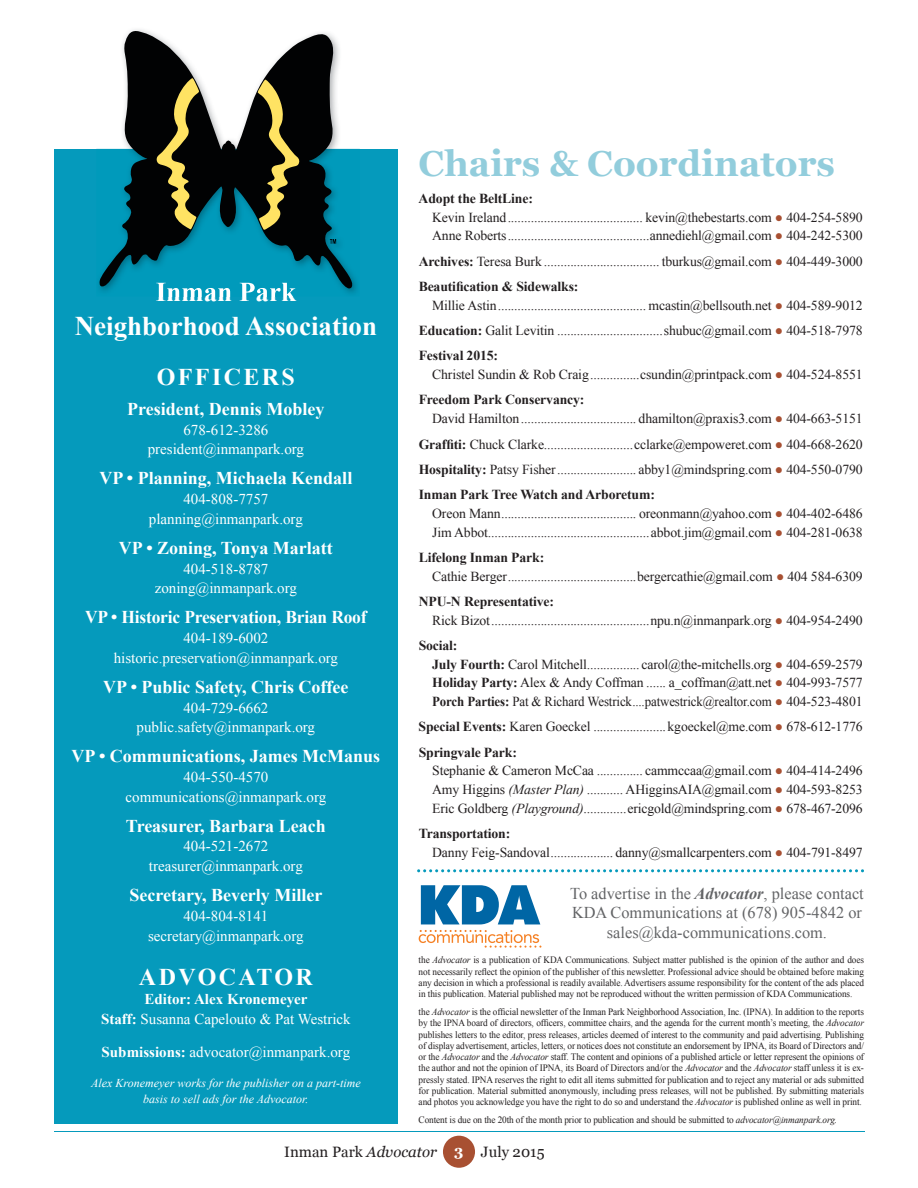
<style>
.page{position:relative;width:918px;height:1188px;background:#fff}
.page>*{position:absolute;margin:0;border:0;box-sizing:border-box;transform-origin:0 0}
.t1{font:700 36px "Georgia";color:#92cddc}
.t2{font:700 27px/34px "Times New Roman";color:#fff;text-align:center}
.t3{font:700 24px "Times New Roman";letter-spacing:.1em;color:#fff}
.t4{font:700 18px "Times New Roman";color:#fff}
.t5{font:16.5px/19.8px "Times New Roman";color:#636466;text-align:center}
.t6{font:15px/19.6px "Times New Roman";color:#fff;text-align:center}
.t7{font:15px "Georgia";color:#231f20}
.t8{font:13.8px/18.6px "Times New Roman";letter-spacing:-.01em;color:#231f20}
.t9{font:italic 12px/16px "Times New Roman";color:#fff;text-align:center}
.t10{font:9.75px/11.2px "Times New Roman";letter-spacing:-.01em;color:#231f20;text-align:justify;scale:.95 1}
.s1{font-weight:700}
.s2{color:#a85032}
.s3{font-style:italic}
.s4{font-weight:700;font-style:italic}
.s5{font-weight:700;color:#fff}
</style>
<div class="page">
<div style="left:443px;top:1136px;width:32px;height:32px;background:#a85032;border-radius:50%"></div>
<hr style="left:54px;top:1131px;width:810px;height:1px;background:#059abc">
<div style="left:54px;top:149px;width:343px;height:974px;background:#059abc"></div>
<img style="left:158px;top:288px;width:138px;height:8px">
<svg style="left:100px;top:31px;width:252px;height:257px"></svg>
<svg style="left:156px;top:77px;width:44px;height:153px"></svg>
<svg style="left:257px;top:80px;width:43px;height:151px"></svg>
<svg style="left:330px;top:239px;width:6px;height:5px"></svg>
<svg style="left:419px;top:930px;width:122px;height:18px"></svg>
<svg style="left:421px;top:885px;width:119px;height:39px"></svg>
<svg style="left:417px;top:869px;width:447px;height:3px"></svg>
<h2 class="t2" style="left:75px;top:274px;width:304px">Inman Park<br>Neighborhood Association</h2>
<h3 class="t3" style="left:157px;top:360px;width:140px">OFFICERS</h3>
<h3 class="t4" style="left:127px;top:397px;width:199px">President, Dennis Mobley</h3>
<p class="t6" style="left:148px;top:420px;width:158px">678-612-3286 president@inmanpark.org</p>
<h3 class="t4" style="left:99px;top:466px;width:254px">VP • Planning, Michaela Kendall</h3>
<p class="t6" style="left:149px;top:489px;width:155px">404-808-7757 planning@inmanpark.org</p>
<h3 class="t4" style="left:119px;top:535px;width:215px">VP • Zoning, Tonya Marlatt</h3>
<p class="t6" style="left:155px;top:559px;width:144px">404-518-8787 zoning@inmanpark.org</p>
<h3 class="t4" style="left:85px;top:605px;width:283px">VP • Historic Preservation, Brian Roof</h3>
<p class="t6" style="left:114px;top:628px;width:226px">404-189-6002 historic.preservation@inmanpark.org</p>
<h3 class="t4" style="left:103px;top:674px;width:247px">VP • Public Safety, Chris Coffee</h3>
<p class="t6" style="left:137px;top:697px;width:180px">404-729-6662 public.safety@inmanpark.org</p>
<h3 class="t4" style="left:72px;top:744px;width:310px">VP • Communications, James McManus</h3>
<p class="t6" style="left:126px;top:767px;width:202px">404-550-4570 communications@inmanpark.org</p>
<h3 class="t4" style="left:126px;top:813px;width:201px">Treasurer, Barbara Leach</h3>
<p class="t6" style="left:149px;top:836px;width:155px">404-521-2672 treasurer@inmanpark.org</p>
<h3 class="t4" style="left:129px;top:883px;width:195px">Secretary, Beverly Miller</h3>
<p class="t6" style="left:148px;top:906px;width:157px">404-804-8141 secretary@inmanpark.org</p>
<h3 class="t3" style="left:139px;top:960px;width:175px">ADVOCATOR</h3>
<p class="t6" style="left:101px;top:989px;width:251px"><span class="s1">Editor: Alex Kronemeyer<br>Staff:</span> Susanna Capelouto &amp; Pat Westrick</p>
<p class="t6" style="left:102px;top:1042px;width:250px"><span class="s1">Submissions:</span> advocator@inmanpark.org</p>
<p class="t9" style="left:91px;top:1075px;width:271px">Alex Kronemeyer works for the publisher on a part-time basis to sell ads for the Advocator.</p>
<h1 class="t1" style="left:419px;top:137px;width:418px">Chairs &amp; Coordinators</h1>
<p class="t8" style="left:432px;top:189px;width:432px;text-indent:-14px"><span class="s1">Adopt the BeltLine:<br></span>Kevin Ireland ......................................... kevin@thebestarts.com <span class="s2">●</span> 404-254-5890<br>Anne Roberts ...........................................annediehl@gmail.com <span class="s2">●</span> 404-242-5300</p>
<p class="t8" style="left:419px;top:248px;width:445px;line-height:25.3px"><span class="s1">Archives:</span> Teresa Burk ................................... tburkus@gmail.com <span class="s2">●</span> 404-449-3000<br><span class="s1">Beautification &amp; Sidewalks:</span></p>
<p class="t8" style="left:419px;top:292px;width:445px;line-height:25.3px;text-align:justify;text-indent:14px">Millie Astin ............................................. mcastin@bellsouth.net <span class="s2">●</span> 404-589-9012<br><span class="s1">Education:</span> Galit Levitin ................................shubuc@gmail.com <span class="s2">●</span> 404-518-7978<br><span class="s1">Festival 2015:</span></p>
<p class="t8" style="left:419px;top:362px;width:445px;line-height:25.3px;text-indent:14px">Christel Sundin &amp; Rob Craig ...............csundin@printpack.com <span class="s2">●</span> 404-524-8551<br><span class="s1">Freedom Park Conservancy:</span></p>
<p class="t8" style="left:419px;top:406px;width:445px;line-height:25.3px;text-align:justify;text-indent:13px">David Hamilton ................................... dhamilton@praxis3.com <span class="s2">●</span> 404-663-5151<br><span class="s1">Graffiti:</span> Chuck Clarke...........................cclarke@empoweret.com <span class="s2">●</span> 404-668-2620<br><span class="s1">Hospitality:</span> Patsy Fisher ........................ abby1@mindspring.com <span class="s2">●</span> 404-550-0790<br><span class="s1">Inman Park Tree Watch and Arboretum:</span></p>
<p class="t8" style="left:432px;top:504px;width:432px">Oreon Mann ......................................... oreonmann@yahoo.com <span class="s2">●</span> 404-402-6486<br>Jim Abbot .................................................abbot.jim@gmail.com <span class="s2">●</span> 404-281-0638</p>
<p class="t8" style="left:432px;top:548px;width:432px;text-indent:-14px"><span class="s1">Lifelong Inman Park:<br></span>Cathie Berger .......................................bergercathie@gmail.com <span class="s2">●</span> 404 584-6309</p>
<p class="t8" style="left:432px;top:592px;width:432px;text-indent:-14px"><span class="s1">NPU-N Representative:<br></span>Rick Bizot ................................................npu.n@inmanpark.org <span class="s2">●</span> 404-954-2490</p>
<p class="t8" style="left:432px;top:636px;width:432px;text-indent:-13px"><span class="s1">Social:<br>July Fourth:</span> Carol Mitchell ................ carol@the-mitchells.org <span class="s2">●</span> 404-659-2579<br><span class="s1">Holiday Party:</span> Alex &amp; Andy Coffman ...... a_coffman@att.net <span class="s2">●</span> 404-993-7577<br><span class="s1">Porch Parties:</span> Pat &amp; Richard Westrick ....patwestrick@realtor.com <span class="s2">●</span> 404-523-4801</p>
<p class="t8" style="left:419px;top:714px;width:446px;line-height:25.3px"><span class="s1">Special Events:</span> Karen Goeckel ......................kgoeckel@me.com <span class="s2">●</span> 678-612-1776<br><span class="s1">Springvale Park:</span></p>
<p class="t8" style="left:432px;top:761px;width:432px;text-align:justify">Stephanie &amp; Cameron McCaa .............. cammccaa@gmail.com <span class="s2">●</span> 404-414-2496<br>Amy Higgins <span class="s3">(Master Plan)</span> ........... AHigginsAIA@gmail.com <span class="s2">●</span> 404-593-8253<br>Eric Goldberg <span class="s3">(Playground)</span> .............ericgold@mindspring.com <span class="s2">●</span> 678-467-2096</p>
<p class="t8" style="left:432px;top:824px;width:432px;text-indent:-14px"><span class="s1">Transportation:<br></span>Danny Feig-Sandoval ................... danny@smallcarpenters.com <span class="s2">●</span> 404-791-8497</p>
<p class="t5" style="left:570px;top:883px;width:295px">To advertise in the <span class="s4">Advocator</span>, please contact<br>KDA Communications at (678) 905-4842 or sales@kda-communications.com.</p>
<p class="t10" style="left:419px;top:954px;width:470px">the <span class="s3">Advocator</span> is a publication of KDA Communications. Subject matter published is the opinion of the author and does not necessarily reflect the opinion of the publisher of this newsletter. Professional advice should be obtained before making any decision in which a professional is readily available. Advertisers assume responsibility for the content of the ads placed in this publication. Material published may not be reproduced without the written permission of KDA Communications.</p>
<p class="t10" style="left:419px;top:1006px;width:470px">the <span class="s3">Advocator</span> is the official newsletter of the Inman Park Neighborhood Association, Inc. (IPNA). In addition to the reports by the IPNA board of directors, officers, committee chairs, and the agenda for the current month’s meeting, the <span class="s3">Advocator </span>publishes letters to the editor, press releases, articles deemed of interest to the community and paid advertising. Publishing of display advertisement, articles, letters, or notices does not constitute an endorsement by IPNA, its Board of Directors and/ or the <span class="s3">Advocator</span> and the <span class="s3">Advocator</span> staff. The content and opinions of a published article or letter represent the opinions of the author and not the opinion of IPNA, its Board of Directors and/or the <span class="s3">Advocator</span> and the <span class="s3">Advocator</span> staff unless it is ex&shy;pressly stated. IPNA reserves the right to edit all items submitted for publication and to reject any material or ads submitted for publication. Material submitted anonymously, including press releases, will not be published. By submitting materials and photos you acknowledge you have the right to do so and understand the <span class="s3">Advocator</span> is published online as well in print.</p>
<p class="t10" style="left:419px;top:1114px;width:442px">Content is due on the 20th of the month prior to publication and should be submitted to <span class="s3">advocator@inmanpark.org.</span></p>
<p class="t7" style="left:284px;top:1141px;width:262px">Inman Park <span class="s3">Advocator</span> <span class="s5">3</span> July 2015</p>
</div>
